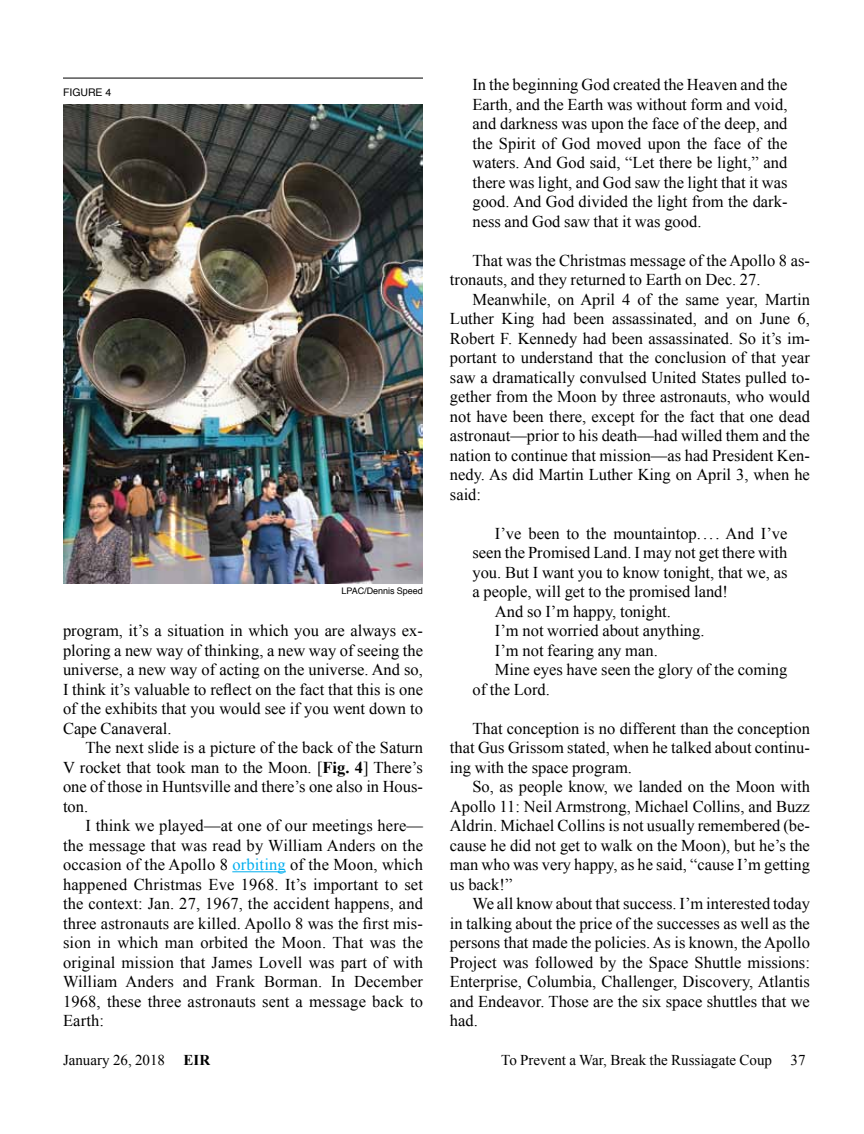
<style>
.page{position:relative;width:864px;height:1134px;background:#fff}
.page>*{position:absolute;margin:0;border:0;box-sizing:border-box;transform-origin:0 0}
.t1{font:16.5px/19.5px "Times New Roman";color:#000;text-align:justify}
.t2{font:15px "Times New Roman";color:#000}
.t3{font:10.5px "Helvetica";color:#000}
.t4{font:9px "Helvetica";color:#000}
.s1{font-weight:700}
.s2{color:#00aeef}
</style>
<div class="page">
<hr style="left:232px;top:871px;width:54px;height:1px;background:#00aeef">
<img style="left:63px;top:105px;width:360px;height:478px">
<hr style="left:63px;top:78px;width:360px;height:1px;background:#000">
<p class="t3" style="left:63px;top:85px;width:50px">FIGURE 4</p>
<p class="t4" style="left:341px;top:584px;width:83px">LPAC/Dennis Speed</p>
<p class="t1" style="left:63px;top:620px;width:362px">program, it’s a situation in which you are always ex&shy;ploring a new way of thinking, a new way of seeing the universe, a new way of acting on the universe. And so, I think it’s valuable to reflect on the fact that this is one of the exhibits that you would see if you went down to Cape Canaveral.</p>
<p class="t1" style="left:63px;top:737px;width:362px;text-indent:23px">The next slide is a picture of the back of the Saturn V rocket that took man to the Moon. [<span class="s1">Fig. 4</span>] There’s one of those in Huntsville and there’s one also in Hous&shy;ton.</p>
<p class="t1" style="left:63px;top:816px;width:362px;text-indent:23px">I think we played—at one of our meetings here— the message that was read by William Anders on the occasion of the Apollo 8 <span class="s2">orbiting</span> of the Moon, which happened Christmas Eve 1968. It’s important to set the context: Jan. 27, 1967, the accident happens, and three astronauts are killed. Apollo 8 was the first mis&shy;sion in which man orbited the Moon. That was the original mission that James Lovell was part of with William Anders and Frank Borman. In December 1968, these three astronauts sent a message back to Earth:</p>
<p class="t1" style="left:472px;top:75px;width:317px">In the beginning God created the Heaven and the Earth, and the Earth was without form and void, and darkness was upon the face of the deep, and the Spirit of God moved upon the face of the waters. And God said, “Let there be light,” and there was light, and God saw the light that it was good. And God divided the light from the dark&shy;ness and God saw that it was good.</p>
<p class="t1" style="left:450px;top:250px;width:361px;text-indent:23px">That was the Christmas message of the Apollo 8 as&shy;tronauts, and they returned to Earth on Dec. 27.</p>
<p class="t1" style="left:450px;top:289px;width:362px;text-indent:23px">Meanwhile, on April 4 of the same year, Martin Luther King had been assassinated, and on June 6, Robert F. Kennedy had been assassinated. So it’s im&shy;portant to understand that the conclusion of that year saw a dramatically convulsed United States pulled to&shy;gether from the Moon by three astronauts, who would not have been there, except for the fact that one dead astronaut—prior to his death—had willed them and the nation to continue that mission—as had President Ken&shy;nedy. As did Martin Luther King on April 3, when he said:</p>
<p class="t1" style="left:495px;top:523px;width:294px">I’ve been to the mountaintop. . . . And I’ve</p>
<p class="t1" style="left:472px;top:543px;width:316px">seen the Promised Land. I may not get there with</p>
<p class="t1" style="left:472px;top:562px;width:317px">you. But I want you to know tonight, that we, as</p>
<p class="t1" style="left:472px;top:582px;width:257px">a people, will get to the promised land!</p>
<p class="t1" style="left:495px;top:601px;width:178px">And so I’m happy, tonight.</p>
<p class="t1" style="left:495px;top:621px;width:211px">I’m not worried about anything.</p>
<p class="t1" style="left:495px;top:640px;width:164px">I’m not fearing any man.</p>
<p class="t1" style="left:495px;top:660px;width:294px">Mine eyes have seen the glory of the coming</p>
<p class="t1" style="left:472px;top:679px;width:79px">of the Lord.</p>
<p class="t1" style="left:450px;top:718px;width:362px;text-indent:23px">That conception is no different than the conception that Gus Grissom stated, when he talked about continu&shy;ing with the space program.</p>
<p class="t1" style="left:450px;top:777px;width:362px;text-indent:23px">So, as people know, we landed on the Moon with Apollo 11: Neil Armstrong, Michael Collins, and Buzz Aldrin. Michael Collins is not usually remembered (be&shy;cause he did not get to walk on the Moon), but he’s the man who was very happy, as he said, “cause I’m getting us back!”</p>
<p class="t1" style="left:450px;top:894px;width:362px;text-indent:23px">We all know about that success. I’m interested today in talking about the price of the successes as well as the persons that made the policies. As is known, the Apollo Project was followed by the Space Shuttle missions:<br>Enterprise, Columbia, Challenger, Discovery, Atlantis and Endeavor. Those are the six space shuttles that we had.</p>
<p class="t2" style="left:63px;top:1050px;width:149px">January 26, 2018 <span class="s1">EIR</span></p>
<p class="t2" style="left:501px;top:1050px;width:306px">To Prevent a War, Break the Russiagate Coup 37</p>
</div>
